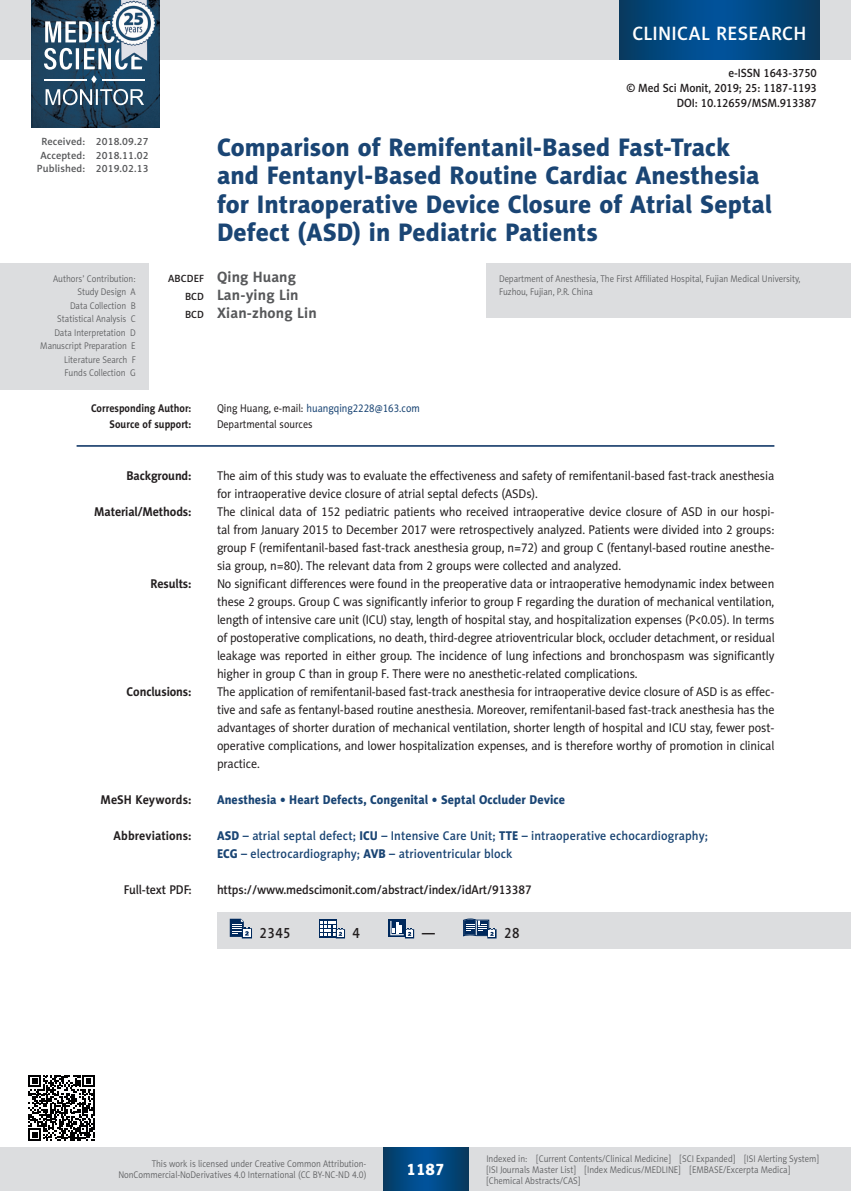
<style>
.page{position:relative;width:851px;height:1191px;background:#fff}
.page>*{position:absolute;margin:0;border:0;box-sizing:border-box;transform-origin:0 0}
.MSM_Tytul{font:25.5px/28.5px "Naomi Sans EFN Heavy";color:#1a4574}
.t1{font:19.5px "Naomi Sans EFN Medium";letter-spacing:.015em;color:#fff}
.t2{font:16.5px "Naomi Sans EFN Heavy";color:#fff}
.MSM_Autorzy{font:700 15px "Naomi Sans EFN";letter-spacing:.01em;color:#57585a}
.MSM_dane{font:15px "Naomi Sans EFN Medium";letter-spacing:.03em;color:#231f20;scale:.9 1}
.MSM_Summary_body{font:12.75px/18px "Naomi Sans EFN";letter-spacing:-.01em;color:#231f20;text-align:justify;scale:.95 1}
.MSM_keywords{font:12.75px/18px "Naomi Sans EFN Medium";letter-spacing:.005em;color:#1a4574;scale:.95 1}
.MSM_full_text_pdf{font:12.75px "Naomi Sans EFN Medium";letter-spacing:-.01em;color:#231f20;scale:.95 1}
.MSM_keywords-2{font:12.75px "Naomi Sans EFN Heavy";letter-spacing:.01em;color:#1a4574;scale:.95 1}
.MSM_Summary_body-2{font:700 12.75px "Naomi Sans EFN";letter-spacing:-.01em;color:#231f20;scale:.95 1}
.MSM_keywords-3{font:700 12.75px "Naomi Sans EFN";letter-spacing:.005em;color:#231f20;scale:.95 1}
.MSM_full_text_pdf-2{font:12px "Naomi Sans EFN Medium";letter-spacing:-.01em;color:#231f20;scale:.95 1}
.MSM_Adres{font:11.25px "Naomi Sans EFN";color:#1a4574;scale:.9 1}
.MSM_Adres-2{font:700 11.25px "Naomi Sans EFN";color:#231f20;scale:.9 1}
.MSM_Support{font:11.25px "Naomi Sans EFN";color:#231f20;scale:.9 1}
.MSM_Support-2{font:700 11.25px "Naomi Sans EFN";color:#231f20;scale:.9 1}
.t3{font:10.5px "Naomi Sans EFN Medium";letter-spacing:.01em;color:#57585a}
.MSM_Afiliacja{font:9.75px/11.2px "Naomi Sans EFN Light";color:#57585a;scale:.9 1}
.s1{font-family:"Naomi Sans EFN Medium";font-weight:400;font-size:10.5px;color:#231f20}
.s2{color:#231f20}
.s3{font-family:"Naomi Sans EFN Heavy"}
</style>
<div class="page">
<div style="left:217px;top:912px;width:633px;height:36px;background:#dcdddf"></div>
<svg style="left:230px;top:918px;width:22px;height:20px"></svg>
<div style="left:319px;top:919px;width:17px;height:18px;background:#00295c"></div>
<svg style="left:320px;top:920px;width:25px;height:18px"></svg>
<div style="left:388px;top:919px;width:18px;height:18px;background:#00295c"></div>
<svg style="left:390px;top:921px;width:24px;height:17px"></svg>
<svg style="left:463px;top:918px;width:33px;height:20px"></svg>
<hr style="left:77px;top:445px;width:697px;height:2px;background:#00295c">
<div style="left:0;top:264px;width:148px;height:126px;background:#dcdddf"></div>
<div style="left:486px;top:264px;width:364px;height:54px;background:#dcdddf"></div>
<svg style="left:28px;top:1075px;width:67px;height:66px"></svg>
<div style="left:0;top:1148px;width:850px;height:43px;background:#dcdddf"></div>
<svg style="left:383px;top:1147px;width:85px;height:43px;background:#02477e"></svg>
<div style="left:0;top:0;width:850px;height:60px;background:#dcdddf"></div>
<svg style="left:619px;top:0;width:200px;height:60px;background:#02477e"></svg>
<img style="left:32px;top:0;width:127px;height:128px">
<img style="left:44px;top:21px;width:100px;height:49px">
<img style="left:45px;top:79px;width:41px;height:1px">
<img style="left:103px;top:79px;width:41px;height:1px">
<svg style="left:91px;top:75px;width:6px;height:8px"></svg>
<img style="left:46px;top:89px;width:98px;height:16px">
<h2 class="t1" style="left:632px;top:22px;width:175px">CLINICAL RESEARCH</h2>
<p class="t3" style="left:41px;top:136px;width:109px">Received: 2018.09.27</p>
<p class="t3" style="left:40px;top:149px;width:110px">Accepted: 2018.11.02</p>
<p class="t3" style="left:37px;top:163px;width:113px">Published: 2019.02.13</p>
<p class="MSM_Afiliacja" style="left:53px;top:273px;width:93px">Authors’ Contribution:</p>
<p class="MSM_Afiliacja" style="left:77px;top:286px;width:66px">Study Design A</p>
<p class="MSM_Afiliacja" style="left:70px;top:300px;width:74px">Data Collection B</p>
<p class="MSM_Afiliacja" style="left:57px;top:313px;width:89px">Statistical Analysis C</p>
<p class="MSM_Afiliacja" style="left:54px;top:327px;width:92px">Data Interpretation D</p>
<p class="MSM_Afiliacja" style="left:40px;top:340px;width:107px">Manuscript Preparation E</p>
<p class="MSM_Afiliacja" style="left:64px;top:354px;width:81px">Literature Search F</p>
<p class="MSM_Afiliacja" style="left:65px;top:367px;width:80px">Funds Collection G</p>
<p class="MSM_full_text_pdf-2" style="left:728px;top:66px;width:95px">e-ISSN 1643-3750</p>
<p class="MSM_full_text_pdf-2" style="left:626px;top:81px;width:202px">© Med Sci Monit, 2019; 25: 1187-1193</p>
<p class="MSM_full_text_pdf-2" style="left:676px;top:96px;width:149px">DOI: 10.12659/MSM.913387</p>
<p class="MSM_Tytul" style="left:217px;top:132px;width:556px">Comparison of Remifentanil-Based Fast-Track and Fentanyl-Based Routine Cardiac Anesthesia for Intraoperative Device Closure of Atrial Septal Defect (ASD) in Pediatric Patients</p>
<p class="MSM_Autorzy" style="left:168px;top:268px;width:129px"><span class="s1">ABCDEF</span> Qing Huang</p>
<p class="MSM_Autorzy" style="left:185px;top:286px;width:115px"><span class="s1">BCD</span> Lan-ying Lin</p>
<p class="MSM_Autorzy" style="left:185px;top:304px;width:133px"><span class="s1">BCD</span> Xian-zhong Lin</p>
<p class="MSM_Afiliacja" style="left:499px;top:272px;width:336px;line-height:13.5px">Department of Anesthesia, The First Affiliated Hospital, Fujian Medical University,<br>Fuzhou, Fujian, P.R. China</p>
<p class="MSM_Adres-2" style="left:91px;top:402px;width:113px">Corresponding Author:</p>
<p class="MSM_Adres" style="left:217px;top:402px;width:227px"><span class="s2">Qing Huang, e-mail:</span> huangqing2228@163.com</p>
<p class="MSM_Support-2" style="left:110px;top:418px;width:92px">Source of support:</p>
<p class="MSM_Support" style="left:217px;top:418px;width:108px">Departmental sources</p>
<p class="MSM_Summary_body-2" style="left:126px;top:468px;width:70px">Background:</p>
<p class="MSM_Summary_body" style="left:217px;top:467px;width:588px">The aim of this study was to evaluate the effectiveness and safety of remifentanil-based fast-track anesthesia for intraoperative device closure of atrial septal defects (ASDs).</p>
<p class="MSM_Summary_body-2" style="left:94px;top:504px;width:104px">Material/Methods:</p>
<p class="MSM_Summary_body" style="left:217px;top:503px;width:588px">The clinical data of 152 pediatric patients who received intraoperative device closure of ASD in our hospi&shy;tal from January 2015 to December 2017 were retrospectively analyzed. Patients were divided into 2 groups: group F (remifentanil-based fast-track anesthesia group, n=72) and group C (fentanyl-based routine anesthe&shy;sia group, n=80). The relevant data from 2 groups were collected and analyzed.</p>
<p class="MSM_Summary_body-2" style="left:150px;top:576px;width:45px">Results:</p>
<p class="MSM_Summary_body" style="left:217px;top:575px;width:588px">No significant differences were found in the preoperative data or intraoperative hemodynamic index between these 2 groups. Group C was significantly inferior to group F regarding the duration of mechanical ventilation, length of intensive care unit (ICU) stay, length of hospital stay, and hospitalization expenses (P&lt;0.05). In terms of postoperative complications, no death, third-degree atrioventricular block, occluder detachment, or residual leakage was reported in either group. The incidence of lung infections and bronchospasm was significantly higher in group C than in group F. There were no anesthetic-related complications.</p>
<p class="MSM_Summary_body-2" style="left:127px;top:684px;width:70px">Conclusions:</p>
<p class="MSM_Summary_body" style="left:217px;top:683px;width:588px">The application of remifentanil-based fast-track anesthesia for intraoperative device closure of ASD is as effec&shy;tive and safe as fentanyl-based routine anesthesia. Moreover, remifentanil-based fast-track anesthesia has the advantages of shorter duration of mechanical ventilation, shorter length of hospital and ICU stay, fewer post&shy;operative complications, and lower hospitalization expenses, and is therefore worthy of promotion in clinical practice.</p>
<p class="MSM_keywords-3" style="left:100px;top:792px;width:97px">MeSH Keywords:</p>
<p class="MSM_keywords-2" style="left:217px;top:792px;width:368px">Anesthesia • Heart Defects, Congenital • Septal Occluder Device</p>
<p class="MSM_keywords-3" style="left:114px;top:828px;width:83px">Abbreviations:</p>
<p class="MSM_keywords" style="left:217px;top:826px;width:518px"><span class="s3">ASD</span> – atrial septal defect; <span class="s3">ICU</span> – Intensive Care Unit; <span class="s3">TTE</span> – intraoperative echocardiography;<br><span class="s3">ECG</span> – electrocardiography; <span class="s3">AVB</span> – atrioventricular block</p>
<p class="MSM_full_text_pdf" style="left:124px;top:882px;width:73px">Full-text PDF:</p>
<p class="MSM_full_text_pdf" style="left:217px;top:882px;width:333px">https://www.medscimonit.com/abstract/index/idArt/913387</p>
<p class="MSM_dane" style="left:259px;top:924px;width:36px">2345</p>
<p class="MSM_dane" style="left:352px;top:924px;width:10px">4</p>
<p class="MSM_dane" style="left:421px;top:924px;width:16px">—</p>
<p class="MSM_dane" style="left:504px;top:924px;width:19px">28</p>
<p class="MSM_Afiliacja" style="left:118px;top:1158px;width:277px;text-align:right">This work is licensed under Creative Common Attribution-<br>NonCommercial-NoDerivatives 4.0 International (CC BY-NC-ND 4.0)</p>
<p class="t2" style="left:406px;top:1159px;width:40px">1187</p>
<p class="MSM_Afiliacja" style="left:486px;top:1152px;width:371px">Indexed in: [Current Contents/Clinical Medicine] [SCI Expanded] [ISI Alerting System] [ISI Journals Master List] [Index Medicus/MEDLINE] [EMBASE/Excerpta Medica] [Chemical Abstracts/CAS]</p>
</div>
